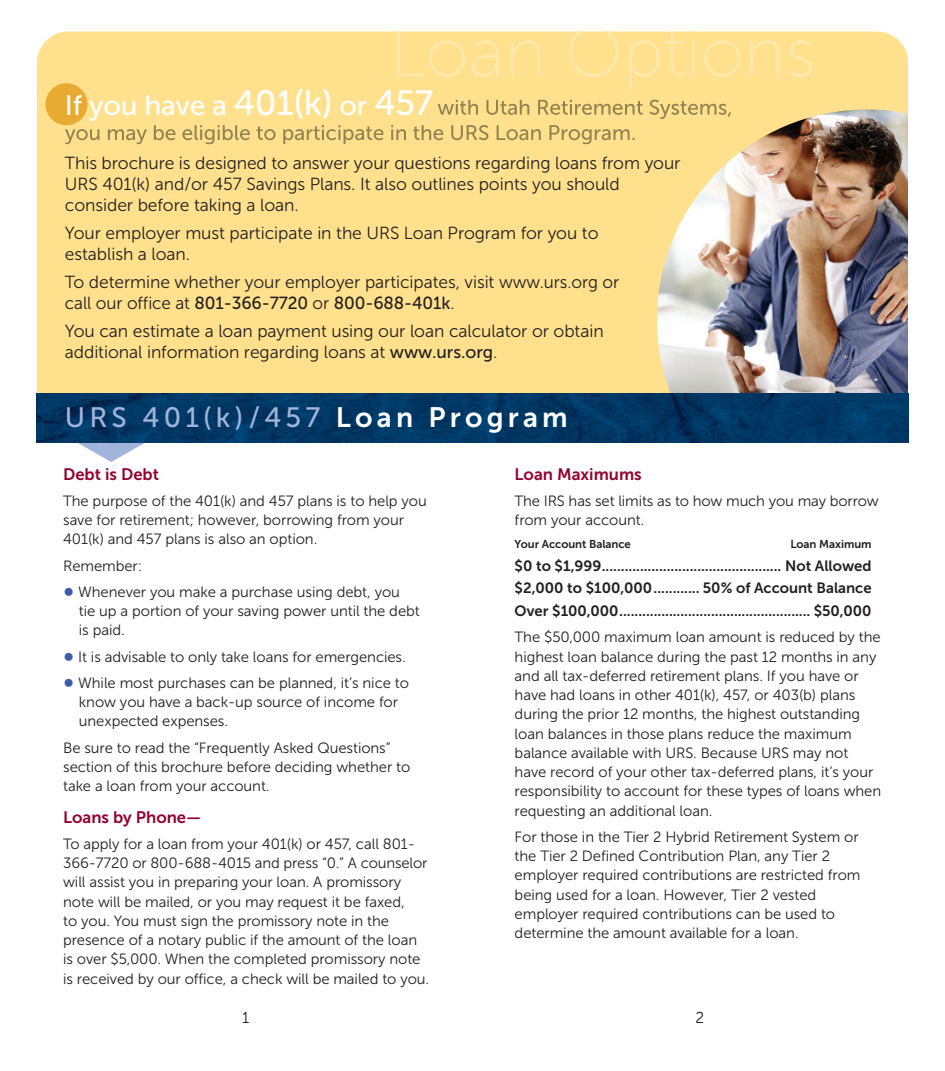
<style>
.page{position:relative;width:945px;height:1071px;background:#fff}
.page>*{position:absolute;margin:0;border:0;box-sizing:border-box;transform-origin:0 0}
.t1{font:28px "Museo Sans 500";letter-spacing:.15em;color:#a1b4db}
.t2{font:28px "Museo Sans 500";letter-spacing:-.005em;color:#fff}
.t3{font:17.5px/21px "Museo Sans 300";letter-spacing:-.005em;color:#231f20}
.t4{font:17.5px "Museo Sans 500";letter-spacing:-.005em;color:#231f20}
.t5{font:16.62px "Museo Sans 700";color:#940130}
.t6{font:15.75px "Museo Sans 300";color:#231f20}
.t7{font:14.88px/19.2px "Museo Sans 300";letter-spacing:-.005em;color:#231f20}
.t8{font:14.88px/22.8px "Museo Sans 700";color:#231f20;text-align:justify}
.t9{font:11.38px "Museo Sans 700";letter-spacing:-.005em;color:#231f20}
.s1{font-size:35px}
.s2{font-family:"Museo Sans 300"}
.s3{font-family:"Museo Sans 500"}
.s4{font-family:"Museo Sans 700";color:#fff}
.s5{font-size:28px;color:#3c5caa}
</style>
<div class="page">
<div style="left:37px;top:32px;width:871px;height:395px;background:#ffe08c;border-radius:32px"></div>
<svg style="left:397px;top:32px;width:415px;height:58px"></svg>
<div style="left:45px;top:83px;width:42px;height:42px;background:#e9aa31;border-radius:50%"></div>
<img style="left:658px;top:110px;width:250px;height:284px">
<svg style="left:438px;top:100px;width:172px;height:15px"></svg>
<svg style="left:65px;top:125px;width:166px;height:19px"></svg>
<img style="left:37px;top:394px;width:871px;height:49px">
<svg style="left:46px;top:425px;width:130px;height:18px"></svg>
<h1 class="t2" style="left:65px;top:89px;width:370px">If you have a <span class="s1">401(k)</span> or <span class="s1">457</span></h1>
<p class="t3" style="left:65px;top:152px;width:617px">This brochure is designed to answer your questions regarding loans from your<br>URS 401(k) and/or 457 Savings Plans. It also outlines points you should consider before taking a loan.</p>
<p class="t3" style="left:65px;top:222px;width:535px">Your employer must participate in the URS Loan Program for you to establish a loan.</p>
<p class="t3" style="left:65px;top:271px;width:556px">To determine whether your employer participates, visit www.urs.org or</p>
<p class="t4" style="left:65px;top:293px;width:391px"><span class="s2">call our office at</span> 801-366-7720 <span class="s2">or</span> 800-688-401k<span class="s2">.</span></p>
<p class="t3" style="left:65px;top:320px;width:540px">You can estimate a loan payment using our loan calculator or obtain additional information regarding loans at <span class="s3">www.urs.org</span>.</p>
<h1 class="t1" style="left:65px;top:401px;width:504px">URS 401(k)/457 <span class="s4">Loan Program</span></h1>
<p class="t5" style="left:63px;top:464px;width:97px">Debt is Debt</p>
<p class="t7" style="left:63px;top:491px;width:365px">The purpose of the 401(k) and 457 plans is to help you save for retirement; however, borrowing from your<br>401(k) and 457 plans is also an option.</p>
<p class="t7" style="left:63px;top:556px;width:81px">Remember:</p>
<p class="t7" style="left:79px;top:582px;width:342px;text-indent:-16px"><span class="s5">•</span> Whenever you make a purchase using debt, you tie up a portion of your saving power until the debt is paid.</p>
<p class="t7" style="left:63px;top:647px;width:344px"><span class="s5">•</span> It is advisable to only take loans for emergencies.</p>
<p class="t7" style="left:79px;top:673px;width:332px;text-indent:-16px"><span class="s5">•</span> While most purchases can be planned, it’s nice to know you have a back-up source of income for unexpected expenses.</p>
<p class="t7" style="left:63px;top:738px;width:349px">Be sure to read the “Frequently Asked Questions” section of this brochure before deciding whether to take a loan from your account.</p>
<p class="t5" style="left:63px;top:807px;width:140px">Loans by Phone—</p>
<p class="t7" style="left:63px;top:834px;width:368px">To apply for a loan from your 401(k) or 457, call 801- 366-7720 or 800-688-4015 and press “0.” A counselor will assist you in preparing your loan. A promissory note will be mailed, or you may request it be faxed,<br>to you. You must sign the promissory note in the presence of a notary public if the amount of the loan is over $5,000. When the completed promissory note is received by our office, a check will be mailed to you.</p>
<p class="t5" style="left:515px;top:464px;width:129px">Loan Maximums</p>
<p class="t7" style="left:515px;top:491px;width:366px">The IRS has set limits as to how much you may borrow from your account.</p>
<p class="t9" style="left:515px;top:537px;width:118px">Your Account Balance</p>
<p class="t9" style="left:790px;top:537px;width:83px">Loan Maximum</p>
<p class="t8" style="left:515px;top:554px;width:358px">$0 to $1,999............................................... Not Allowed $2,000 to $100,000............ 50% of Account Balance Over $100,000.................................................. $50,000</p>
<p class="t7" style="left:515px;top:628px;width:368px">The $50,000 maximum loan amount is reduced by the highest loan balance during the past 12 months in any and all tax-deferred retirement plans. If you have or have had loans in other 401(k), 457, or 403(b) plans during the prior 12 months, the highest outstanding loan balances in those plans reduce the maximum balance available with URS. Because URS may not have record of your other tax-deferred plans, it’s your responsibility to account for these types of loans when requesting an additional loan.</p>
<p class="t7" style="left:515px;top:827px;width:347px">For those in the Tier 2 Hybrid Retirement System or the Tier 2 Defined Contribution Plan, any Tier 2 employer required contributions are restricted from being used for a loan. However, Tier 2 vested employer required contributions can be used to determine the amount available for a loan.</p>
<p class="t6" style="left:242px;top:1009px;width:9px">1</p>
<p class="t6" style="left:695px;top:1009px;width:10px">2</p>
</div>
